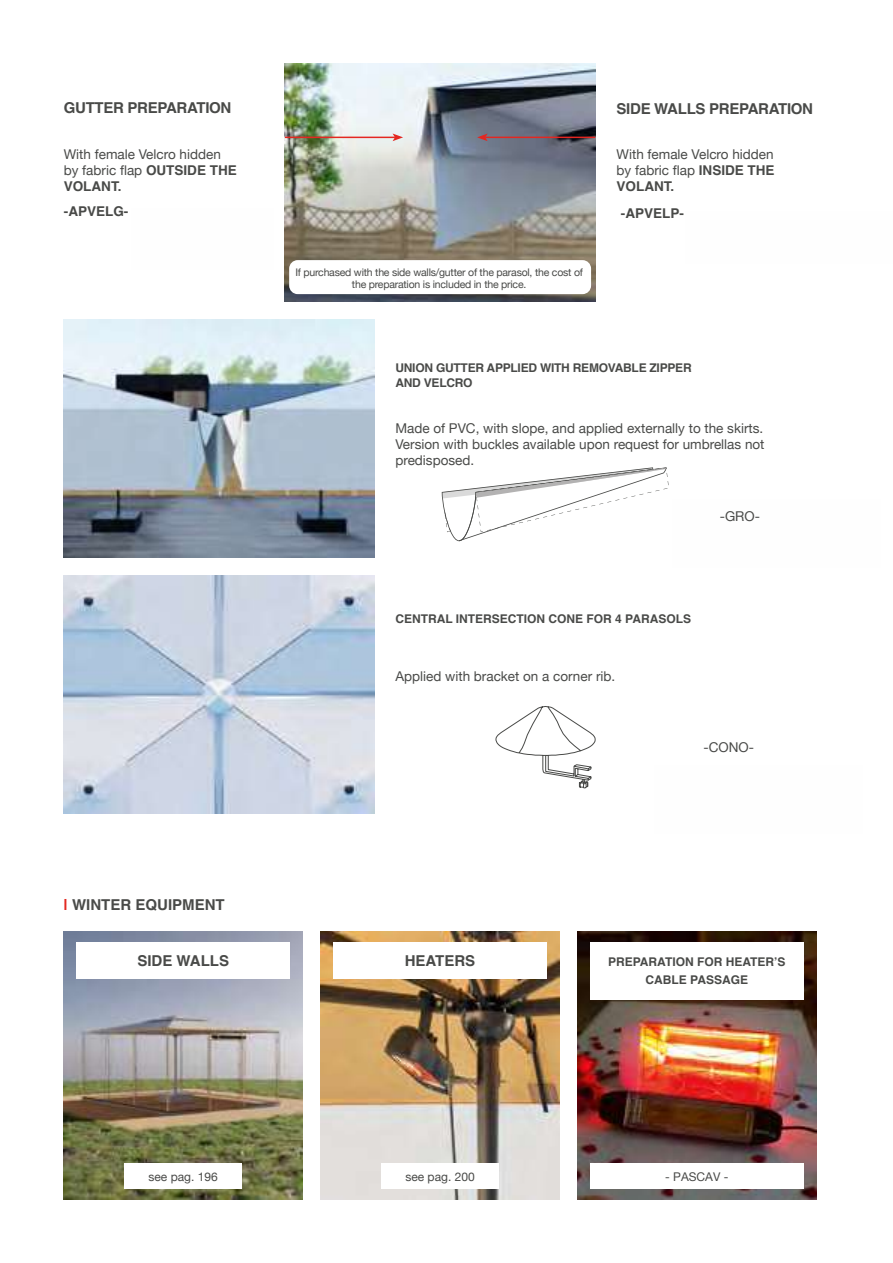
<style>
.page{position:relative;width:893px;height:1263px;background:#fff}
.page>*{position:absolute;margin:0;border:0;box-sizing:border-box;transform-origin:0 0}
.t1{font:700 15px "Helvetica";letter-spacing:-.02em;color:#494a48}
.t2{font:700 15px "Helvetica";color:#494a48}
.t3{font:13.5px/16.2px "Helvetica Neue";color:#494a48}
.t4{font:700 13.5px "Helvetica";color:#484947}
.t5{font:700 13.5px "Helvetica";color:#494a48}
.t6{font:13.5px "Helvetica Neue";color:#484947}
.t7{font:700 12px/18px "Helvetica";color:#494a48;text-align:center}
.t8{font:700 12px/14.4px "Helvetica";letter-spacing:-.02em;color:#494a48}
.t9{font:12px "Helvetica Neue";color:#494a48}
.t10{font:10.5px/12.6px "Helvetica Neue";letter-spacing:-.02em;color:#494a48;text-align:center}
.s1{font-family:"Helvetica";font-weight:700}
.s2{color:#e32820}
</style>
<div class="page">
<img style="left:285px;top:64px;width:310px;height:238px">
<div style="left:289px;top:260px;width:302px;height:34px;background:#fff;border-radius:9px"></div>
<img style="left:64px;top:320px;width:310px;height:237px">
<img style="left:64px;top:575px;width:310px;height:239px">
<svg style="left:495px;top:706px;width:101px;height:83px"></svg>
<hr style="left:485px;top:137px;width:110px;height:1px;background:#e42721">
<svg style="left:477px;top:134px;width:11px;height:7px"></svg>
<hr style="left:285px;top:137px;width:110px;height:1px;background:#e42721">
<svg style="left:393px;top:134px;width:10px;height:7px"></svg>
<svg style="left:442px;top:467px;width:227px;height:74px"></svg>
<img style="left:577px;top:931px;width:239px;height:268px">
<img style="left:64px;top:931px;width:239px;height:268px">
<img style="left:321px;top:931px;width:238px;height:268px">
<div style="left:76px;top:942px;width:214px;height:36px;background:#fff"></div>
<div style="left:333px;top:942px;width:214px;height:36px;background:#fff"></div>
<div style="left:590px;top:942px;width:214px;height:58px;background:#fff"></div>
<div style="left:124px;top:1163px;width:118px;height:25px;background:#fff"></div>
<div style="left:381px;top:1163px;width:118px;height:25px;background:#fff"></div>
<div style="left:590px;top:1163px;width:214px;height:25px;background:#fff"></div>
<p class="t1" style="left:64px;top:99px;width:169px">GUTTER PREPARATION</p>
<p class="t3" style="left:64px;top:147px;width:175px">With female Velcro hidden by fabric flap <span class="s1">OUTSIDE THE</span></p>
<p class="t5" style="left:64px;top:178px;width:59px">VOLANT.</p>
<p class="t1" style="left:617px;top:99px;width:198px">SIDE WALLS PREPARATION</p>
<p class="t3" style="left:617px;top:147px;width:160px">With female Velcro hidden by fabric flap <span class="s1">INSIDE THE</span></p>
<p class="t5" style="left:617px;top:178px;width:59px">VOLANT.</p>
<p class="t4" style="left:64px;top:203px;width:66px">-APVELG-</p>
<p class="t4" style="left:621px;top:205px;width:65px">-APVELP-</p>
<p class="t10" style="left:295px;top:266px;width:289px">If purchased with the side walls/gutter of the parasol, the cost of the preparation is included in the price.</p>
<p class="t8" style="left:395px;top:362px;width:298px">UNION GUTTER APPLIED WITH REMOVABLE ZIPPER<br>AND VELCRO</p>
<p class="t3" style="left:395px;top:421px;width:371px;text-align:justify">Made of PVC, with slope, and applied externally to the skirts.<br>Version with buckles available upon request for umbrellas not predisposed.</p>
<p class="t2" style="left:64px;top:895px;width:162px"><span class="s2">|</span> WINTER EQUIPMENT</p>
<p class="t6" style="left:720px;top:506px;width:42px">-GRO-</p>
<p class="t7" style="left:395px;top:611px;width:297px">CENTRAL INTERSECTION CONE FOR 4 PARASOLS</p>
<p class="t3" style="left:395px;top:669px;width:221px">Applied with bracket on a corner rib.</p>
<p class="t6" style="left:703px;top:738px;width:52px">-CONO-</p>
<p class="t2" style="left:137px;top:951px;width:93px">SIDE WALLS</p>
<p class="t2" style="left:405px;top:951px;width:72px">HEATERS</p>
<p class="t7" style="left:608px;top:954px;width:179px">PREPARATION FOR HEATER’S<br>CABLE PASSAGE</p>
<p class="t9" style="left:149px;top:1168px;width:71px">see pag. 196</p>
<p class="t9" style="left:405px;top:1168px;width:71px">see pag. 200</p>
<p class="t9" style="left:665px;top:1168px;width:65px">- PASCAV -</p>
</div>
